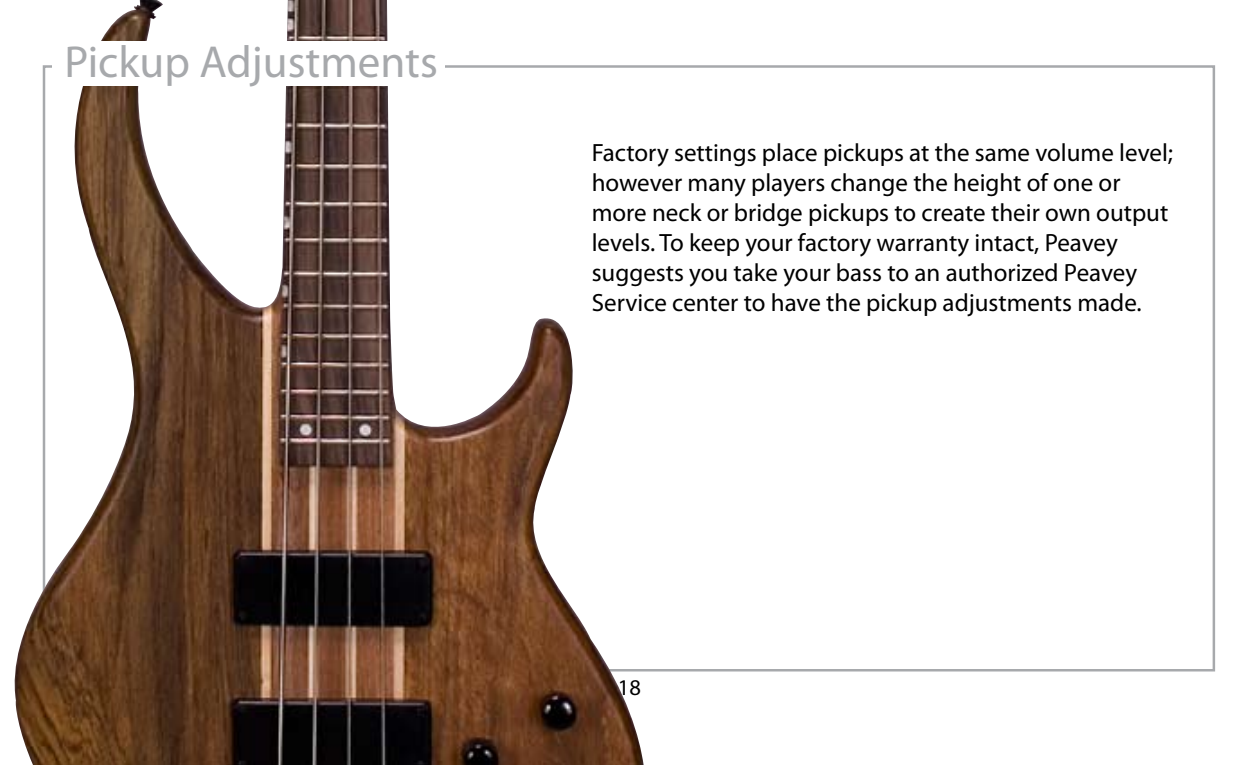
<style>
.page{position:relative;width:1260px;height:765px;background:#fff}
.page>*{position:absolute;margin:0;border:0;box-sizing:border-box;transform-origin:0 0}
.t1{font:45px "Myriad Pro";color:#a7a9ac}
.t2{font:25px/30px "Myriad Pro";color:#000}
.t3{font:22.5px "Myriad Pro";color:#000}
</style>
<div class="page">
<img style="left:14px;top:0;width:630px;height:765px">
<div style="left:52px;top:42px;width:392px;height:45px;background:#fff"></div>
<h1 class="t1" style="left:64px;top:34px;width:375px">Pickup Adjustments</h1>
<p class="t2" style="left:592px;top:138px;width:583px">Factory settings place pickups at the same volume level; however many players change the height of one or more neck or bridge pickups to create their own output levels. To keep your factory warranty intact, Peavey suggests you take your bass to an authorized Peavey Service center to have the pickup adjustments made.</p>
<p class="t3" style="left:618px;top:673px;width:25px">18</p>
</div>
